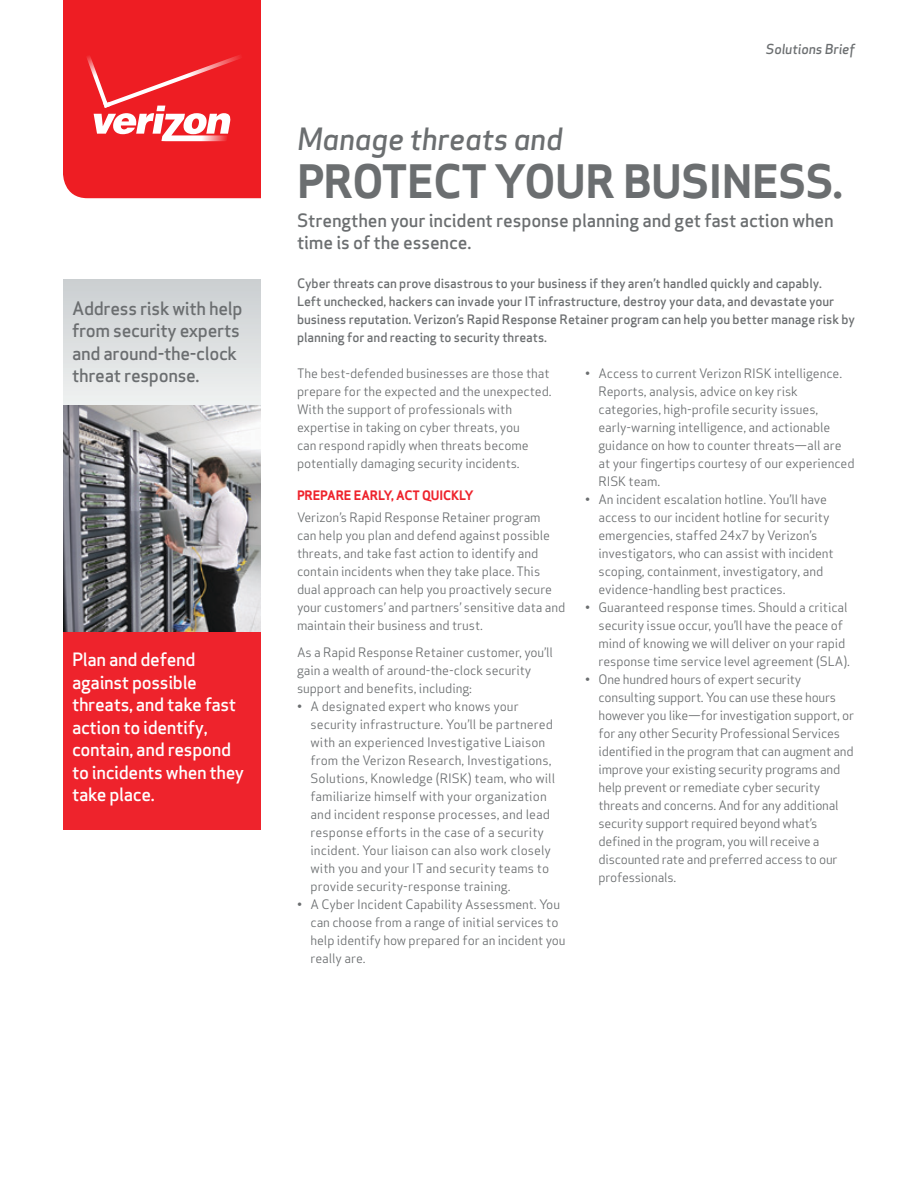
<style>
.page{position:relative;width:918px;height:1188px;background:#fff}
.page>*{position:absolute;margin:0;border:0;box-sizing:border-box;transform-origin:0 0}
.Title__Line_2{font:700 45px "Apex Sans";letter-spacing:-.01em;color:#6b6e70}
.Title__Line_1{font:italic 500 30px "Apex Sans";letter-spacing:-.01em;color:#6b6e70}
.Callout__dk_bkg{font:500 18px/22.5px "Apex Sans";letter-spacing:-.02em;color:#fff}
.Subtitle{font:500 18px/22.5px "Apex Sans";letter-spacing:-.01em;color:#6b6e70}
.Callout__lt_bkg{font:500 18px/22.5px "Apex Sans";letter-spacing:-.02em;color:#6b6e70}
.t1{font:italic 500 13.5px "Apex Sans";letter-spacing:-.01em;color:#6b6e70}
.Paragraph__1st{font:12.75px/18px "Apex Sans";letter-spacing:-.005em;color:#6b6e70}
.Paragraph__Space_bef{font:12.75px/18px "Apex Sans";letter-spacing:-.005em;color:#6b6e70}
.Paragraph__Intro{font:500 12.75px/18px "Apex Sans";letter-spacing:-.005em;color:#6b6e70}
.Subhead_1{font:700 12.75px "Apex Sans";letter-spacing:-.005em;color:#ee232c}
</style>
<div class="page">
<svg style="left:63px;top:0;width:198px;height:198px;background:#ef2e34"></svg>
<img style="left:63px;top:405px;width:198px;height:227px">
<div style="left:63px;top:279px;width:198px;height:126px;background:linear-gradient(to bottom,#caced0,#eff1f0)"></div>
<div style="left:63px;top:632px;width:198px;height:198px;background:#ee232c"></div>
<p class="Callout__lt_bkg" style="left:72px;top:295px;width:172px">Address risk with help from security experts and around-the-clock threat response.</p>
<p class="Callout__dk_bkg" style="left:72px;top:646px;width:174px">Plan and defend against possible threats, and take fast action to identify, contain, and respond to incidents when they take place.</p>
<p class="t1" style="left:766px;top:37px;width:91px">Solutions Brief</p>
<p class="Title__Line_1" style="left:297px;top:113px;width:267px">Manage threats and</p>
<p class="Title__Line_2" style="left:297px;top:152px;width:547px">PROTECT YOUR BUSINESS.</p>
<p class="Subtitle" style="left:297px;top:206px;width:538px">Strengthen your incident response planning and get fast action when time is of the essence.</p>
<p class="Paragraph__Intro" style="left:297px;top:273px;width:559px">Cyber threats can prove disastrous to your business if they aren’t handled quickly and capably.<br>Left unchecked, hackers can invade your IT infrastructure, destroy your data, and devastate your business reputation. Verizon’s Rapid Response Retainer program can help you better manage risk by planning for and reacting to security threats.</p>
<p class="Paragraph__Space_bef" style="left:297px;top:363px;width:256px">The best-defended businesses are those that prepare for the expected and the unexpected.<br>With the support of professionals with expertise in taking on cyber threats, you<br>can respond rapidly when threats become potentially damaging security incidents.</p>
<p class="Subhead_1" style="left:297px;top:487px;width:178px">PREPARE EARLY, ACT QUICKLY</p>
<p class="Paragraph__1st" style="left:297px;top:507px;width:270px">Verizon’s Rapid Response Retainer program<br>can help you plan and defend against possible threats, and take fast action to identify and contain incidents when they take place. This dual approach can help you proactively secure your customers’ and partners’ sensitive data and maintain their business and trust.</p>
<p class="Paragraph__Space_bef" style="left:297px;top:642px;width:258px">As a Rapid Response Retainer customer, you’ll gain a wealth of around-the-clock security support and benefits, including:</p>
<p class="Paragraph__1st" style="left:310px;top:696px;width:246px;text-indent:-14px">• A designated expert who knows your security infrastructure. You’ll be partnered with an experienced Investigative Liaison from the Verizon Research, Investigations, Solutions, Knowledge (RISK) team, who will familiarize himself with your organization and incident response processes, and lead response efforts in the case of a security incident. Your liaison can also work closely with you and your IT and security teams to provide security-response training.</p>
<p class="Paragraph__1st" style="left:310px;top:894px;width:257px;text-indent:-14px">• A Cyber Incident Capability Assessment. You can choose from a range of initial services to help identify how prepared for an incident you really are.</p>
<p class="Paragraph__1st" style="left:598px;top:363px;width:258px;text-indent:-14px">• Access to current Verizon RISK intelligence.<br>Reports, analysis, advice on key risk categories, high-profile security issues, early-warning intelligence, and actionable guidance on how to counter threats—all are at your fingertips courtesy of our experienced RISK team.</p>
<p class="Paragraph__1st" style="left:598px;top:489px;width:237px;text-indent:-14px">• An incident escalation hotline. You’ll have access to our incident hotline for security emergencies, staffed 24x7 by Verizon’s investigators, who can assist with incident scoping, containment, investigatory, and evidence-handling best practices.</p>
<p class="Paragraph__1st" style="left:598px;top:597px;width:253px;text-indent:-14px">• Guaranteed response times. Should a critical security issue occur, you’ll have the peace of mind of knowing we will deliver on your rapid response time service level agreement (SLA).</p>
<p class="Paragraph__1st" style="left:598px;top:669px;width:257px;text-indent:-14px">• One hundred hours of expert security consulting support. You can use these hours however you like—for investigation support, or for any other Security Professional Services identified in the program that can augment and improve your existing security programs and help prevent or remediate cyber security threats and concerns. And for any additional security support required beyond what’s defined in the program, you will receive a discounted rate and preferred access to our professionals.</p>
</div>
